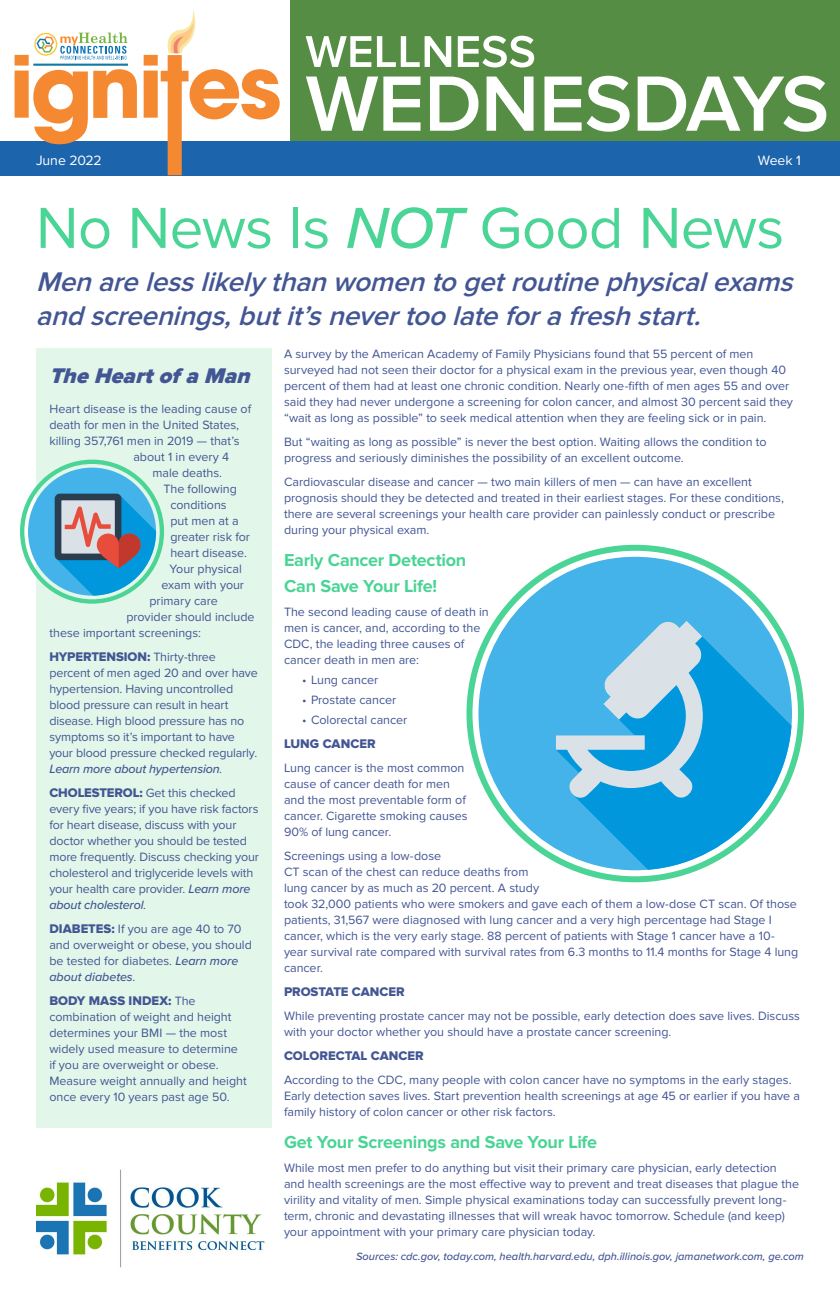
<style>
.page{position:relative;width:840px;height:1296px;background:#fff}
.page>*{position:absolute;margin:0;border:0;box-sizing:border-box;transform-origin:0 0}
.t1{font:60px "Proxima Nova";letter-spacing:-.01em;color:#4ad495}
.t2{font:italic 600 28px/34px "Proxima Nova";color:#435694}
.t3{font:italic 900 22px "Proxima Nova";color:#435694}
.t4{font:700 18px/26px "Proxima Nova";letter-spacing:-.015em;color:#4ad495}
.t5{font:14px "Proxima Nova";letter-spacing:-.005em;color:#fff}
.t6{font:13px "Proxima Nova Extrabld";color:#435694}
.t7{font:12.5px/16px "Proxima Nova";color:#435694}
.t8{font:italic 500 11px "Proxima Nova";color:#435694}
.s1{font-weight:500;font-style:italic}
.s2{font-family:"Proxima Nova";font-size:12.5px}
.s3{font-family:"Proxima Nova Extrabld";font-size:13px}
</style>
<div class="page">
<div style="left:291px;top:0;width:549px;height:141px;background:#568d44"></div>
<div style="left:0;top:141px;width:840px;height:34px;background:#1c64ac"></div>
<svg style="left:15px;top:9px;width:265px;height:166px"></svg>
<svg style="left:306px;top:36px;width:65px;height:31px"></svg>
<svg style="left:377px;top:36px;width:74px;height:31px"></svg>
<svg style="left:458px;top:36px;width:76px;height:31px"></svg>
<svg style="left:306px;top:77px;width:115px;height:54px"></svg>
<svg style="left:430px;top:77px;width:48px;height:54px"></svg>
<svg style="left:487px;top:77px;width:47px;height:54px"></svg>
<svg style="left:544px;top:76px;width:86px;height:56px"></svg>
<svg style="left:638px;top:76px;width:188px;height:56px"></svg>
<img style="left:36px;top:1169px;width:229px;height:99px">
<div style="left:36px;top:348px;width:235px;height:780px;background:#e2f7ea"></div>
<div style="left:28px;top:468px;width:128px;height:128px;background:#44b3e9;border-radius:64px"></div>
<svg style="left:55px;top:494px;width:101px;height:102px"></svg>
<div style="left:20px;top:460px;width:144px;height:144px;border:4px solid #4ad495;border-radius:50%"></div>
<div style="left:478px;top:557px;width:314px;height:313px;background:#44b3e9;border-radius:157px"></div>
<svg style="left:556px;top:621px;width:236px;height:249px;fill:#0097dc"></svg>
<svg style="left:556px;top:621px;width:147px;height:184px"></svg>
<p class="t5" style="left:36px;top:152px;width:67px">June 2022</p>
<p class="t5" style="left:758px;top:152px;width:45px">Week 1</p>
<p class="t1" style="left:36px;top:193px;width:750px">No News Is <span class="s1">NOT</span> Good News</p>
<p class="t2" style="left:36px;top:265px;width:767px">Menarelesslikelythanwomentogetroutinephysicalexams andscreenings,butit’snevertoolateforafreshstart.</p>
<p class="t7" style="left:284px;top:346px;width:511px">A survey by the American Academy of Family Physicians found that 55 percent of men surveyed had not seen their doctor for a physical exam in the previous year, even though 40 percent of them had at least one chronic condition. Nearly one-fifth of men ages 55 and over said they had never undergone a screening for colon cancer, and almost 30 percent said they “wait as long as possible” to seek medical attention when they are feeling sick or in pain.</p>
<p class="t7" style="left:284px;top:434px;width:484px">But “waiting as long as possible” is never the best option. Waiting allows the condition to progress and seriously diminishes the possibility of an excellent outcome.</p>
<p class="t7" style="left:284px;top:474px;width:501px">Cardiovascular disease and cancer — two main killers of men — can have an excellent prognosis should they be detected and treated in their earliest stages. For these conditions, there are several screenings your health care provider can painlessly conduct or prescribe during your physical exam.</p>
<p class="t4" style="left:284px;top:547px;width:184px">Early Cancer Detection<br>Can Save Your Life!</p>
<p class="t7" style="left:284px;top:604px;width:206px">The second leading cause of death in men is cancer, and, according to the<br>CDC, the leading three causes of cancer death in men are:</p>
<p class="t7" style="left:302px;top:672px;width:78px">• Lung cancer</p>
<p class="t7" style="left:302px;top:692px;width:96px">• Prostate cancer</p>
<p class="t7" style="left:302px;top:712px;width:107px">• Colorectal cancer</p>
<p class="t6" style="left:284px;top:736px;width:93px">LUNG CANCER</p>
<p class="t7" style="left:284px;top:760px;width:185px">Lung cancer is the most common cause of cancer death for men and the most preventable form of cancer. Cigarette smoking causes<br>90% of lung cancer.</p>
<p class="t7" style="left:284px;top:848px;width:516px">Screenings using a low-dose<br>CT scan of the chest can reduce deaths from<br>lung cancer by as much as 20 percent. A study<br>took 32,000 patients who were smokers and gave each of them a low-dose CT scan. Of those patients, 31,567 were diagnosed with lung cancer and a very high percentage had Stage I cancer, which is the very early stage. 88 percent of patients with Stage 1 cancer have a 10- year survival rate compared with survival rates from 6.3 months to 11.4 months for Stage 4 lung cancer.</p>
<p class="t6" style="left:284px;top:984px;width:122px">PROSTATE CANCER</p>
<p class="t7" style="left:284px;top:1008px;width:518px">While preventing prostate cancer may not be possible, early detection does save lives. Discuss with your doctor whether you should have a prostate cancer screening.</p>
<p class="t6" style="left:284px;top:1048px;width:141px">COLORECTAL CANCER</p>
<p class="t7" style="left:284px;top:1072px;width:518px">According to the CDC, many people with colon cancer have no symptoms in the early stages.<br>Early detection saves lives. Start prevention health screenings at age 45 or earlier if you have a family history of colon cancer or other risk factors.</p>
<p class="t4" style="left:284px;top:1130px;width:315px">Get Your Screenings and Save Your Life</p>
<p class="t7" style="left:284px;top:1160px;width:517px">While most men prefer to do anything but visit their primary care physician, early detection and health screenings are the most effective way to prevent and treat diseases that plague the virility and vitality of men. Simple physical examinations today can successfully prevent long&shy;term, chronic and devastating illnesses that will wreak havoc tomorrow. Schedule (and keep) your appointment with your primary care physician today.</p>
<p class="t8" style="left:356px;top:1248px;width:449px">Sources: cdc.gov, today.com, health.harvard.edu, dph.illinois.gov, jamanetwork.com, ge.com</p>
<p class="t3" style="left:49px;top:365px;width:208px">The Heartof a Man</p>
<p class="t7" style="left:49px;top:402px;width:203px">Heart disease is the leading cause of</p>
<p class="t7" style="left:49px;top:418px;width:191px">death for men in the United States,</p>
<p class="t7" style="left:49px;top:434px;width:192px">killing 357,761 men in 2019 — that’s</p>
<p class="t7" style="left:133px;top:450px;width:97px">about 1 in every 4</p>
<p class="t7" style="left:152px;top:466px;width:71px">male deaths.</p>
<p class="t7" style="left:163px;top:482px;width:75px">The following</p>
<p class="t7" style="left:170px;top:498px;width:58px">conditions</p>
<p class="t7" style="left:170px;top:514px;width:70px">put men at a</p>
<p class="t7" style="left:170px;top:530px;width:81px">greater risk for</p>
<p class="t7" style="left:170px;top:546px;width:78px">heart disease.</p>
<p class="t7" style="left:169px;top:562px;width:74px">Your physical</p>
<p class="t7" style="left:161px;top:578px;width:84px">exam with your</p>
<p class="t7" style="left:149px;top:594px;width:70px">primary care</p>
<p class="t7" style="left:126px;top:610px;width:130px">provider should include</p>
<p class="t7" style="left:49px;top:626px;width:153px">these important screenings:</p>
<p class="t6" style="left:49px;top:650px;width:168px">HYPERTENSION: <span class="s2">Thirty-three</span></p>
<p class="t7" style="left:49px;top:666px;width:210px">percent of men aged 20 and over have hypertension. Having uncontrolled blood pressure can result in heart disease. High blood pressure has no symptoms so it’s important to have your blood pressure checked regularly.<br><span class="s1">Learn more about hypertension</span>.</p>
<p class="t7" style="left:49px;top:786px;width:211px"><span class="s3">CHOLESTEROL:</span> Get this checked every five years; if you have risk factors for heart disease, discuss with your doctor whether you should be tested more frequently. Discuss checking your cholesterol and triglyceride levels with your health care provider. <span class="s1">Learn more about cholesterol</span>.</p>
<p class="t7" style="left:49px;top:922px;width:204px"><span class="s3">DIABETES:</span> If you are age 40 to 70 and overweight or obese, you should be tested for diabetes. <span class="s1">Learn more about diabetes</span>.</p>
<p class="t6" style="left:49px;top:994px;width:148px">BODY MASS INDEX: <span class="s2">The</span></p>
<p class="t7" style="left:49px;top:1010px;width:199px">combination of weight and height determines your BMI — the most widely used measure to determine if you are overweight or obese.<br>Measure weight annually and height once every 10 years past age 50.</p>
</div>
